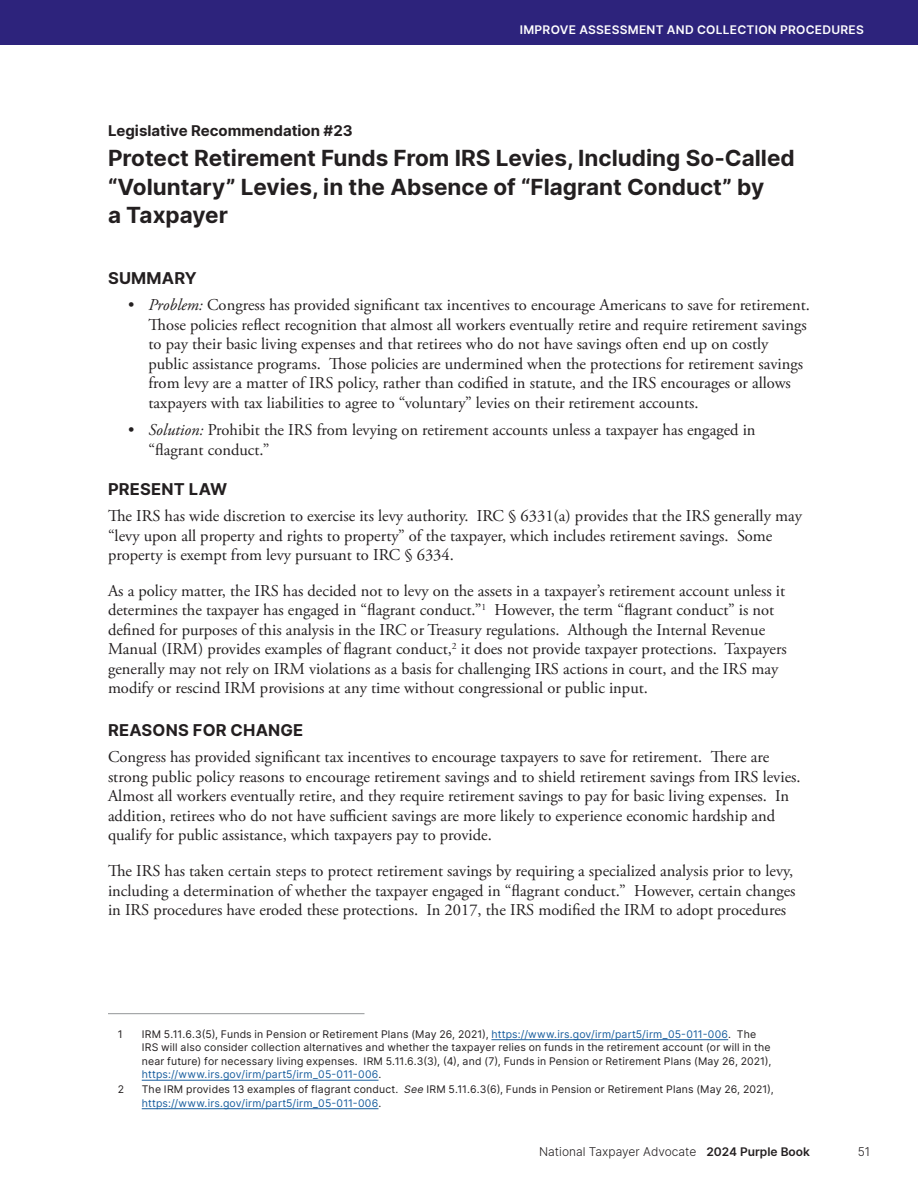
<style>
.page{position:relative;width:918px;height:1188px;background:#fff}
.page>*{position:absolute;margin:0;border:0;box-sizing:border-box;transform-origin:0 0}
.t1{font:700 22.5px/28.5px "Inter";color:#231f20}
.Paragraph{font:16.5px/19.5px "Adobe Garamond Pro";color:#231f20}
.t2{font:700 16.5px "Inter";letter-spacing:.01em;color:#231f20}
.H1_-_LR{font:700 15px "Inter";color:#231f20}
.t3{font:300 12px "Inter";color:#231f20}
.t4{font:600 12px "Inter";letter-spacing:.02em;color:#fff}
.Footnotes{font:10.5px/13.5px "Inter";letter-spacing:.02em;color:#231f20}
.s1{font-style:italic}
.s2{color:#175d9e}
.s3{font-weight:600}
</style>
<div class="page">
<div style="left:0;top:0;width:918px;height:45px;background:#2d237c"></div>
<hr style="left:108px;top:1013px;width:256px;height:1px;background:#939598">
<hr style="left:491px;top:1039px;width:237px;height:1px;background:#175d9e">
<hr style="left:142px;top:1080px;width:237px;height:1px;background:#175d9e">
<hr style="left:142px;top:1108px;width:237px;height:1px;background:#175d9e">
<p class="t4" style="left:520px;top:21px;width:345px">IMPROVE ASSESSMENT AND COLLECTION PROCEDURES</p>
<h1 class="H1_-_LR" style="left:108px;top:120px;width:246px">Legislative Recommendation #23</h1>
<h1 class="t1" style="left:108px;top:143px;width:688px">Protect Retirement Funds From IRS Levies, Including So-Called “Voluntary” Levies, in the Absence of “Flagrant Conduct” by<br>a Taxpayer</h1>
<h2 class="t2" style="left:108px;top:266px;width:90px">SUMMARY</h2>
<p class="Paragraph" style="left:148px;top:296px;width:663px;text-indent:-20px">• <span class="s1">Problem:</span> Congress has provided significant tax incentives to encourage Americans to save for retirement.<br>Those policies reflect recognition that almost all workers eventually retire and require retirement savings to pay their basic living expenses and that retirees who do not have savings often end up on costly public assistance programs. Those policies are undermined when the protections for retirement savings from levy are a matter of IRS policy, rather than codified in statute, and the IRS encourages or allows taxpayers with tax liabilities to agree to “voluntary” levies on their retirement accounts.</p>
<p class="Paragraph" style="left:148px;top:421px;width:609px;text-indent:-20px">• <span class="s1">Solution:</span> Prohibit the IRS from levying on retirement accounts unless a taxpayer has engaged in “flagrant conduct.”</p>
<h2 class="t2" style="left:108px;top:477px;width:121px">PRESENT LAW</h2>
<p class="Paragraph" style="left:108px;top:507px;width:695px">The IRS has wide discretion to exercise its levy authority. IRC § 6331(a) provides that the IRS generally may “levy upon all property and rights to property” of the taxpayer, which includes retirement savings. Some property is exempt from levy pursuant to IRC § 6334.</p>
<p class="Paragraph" style="left:108px;top:582px;width:680px">As a policy matter, the IRS has decided not to levy on the assets in a taxpayer’s retirement account unless it determines the taxpayer has engaged in “flagrant conduct.”<sup>1</sup> However, the term “flagrant conduct” is not defined for purposes of this analysis in the IRC or Treasury regulations. Although the Internal Revenue Manual (IRM) provides examples of flagrant conduct,<sup>2</sup> it does not provide taxpayer protections. Taxpayers generally may not rely on IRM violations as a basis for challenging IRS actions in court, and the IRS may modify or rescind IRM provisions at any time without congressional or public input.</p>
<h2 class="t2" style="left:108px;top:718px;width:197px">REASONS FOR CHANGE</h2>
<p class="Paragraph" style="left:108px;top:748px;width:694px">Congress has provided significant tax incentives to encourage taxpayers to save for retirement. There are strong public policy reasons to encourage retirement savings and to shield retirement savings from IRS levies.<br>Almost all workers eventually retire, and they require retirement savings to pay for basic living expenses. In addition, retirees who do not have sufficient savings are more likely to experience economic hardship and qualify for public assistance, which taxpayers pay to provide.</p>
<p class="Paragraph" style="left:108px;top:862px;width:689px">The IRS has taken certain steps to protect retirement savings by requiring a specialized analysis prior to levy, including a determination of whether the taxpayer engaged in “flagrant conduct.” However, certain changes in IRS procedures have eroded these protections. In 2017, the IRS modified the IRM to adopt procedures</p>
<p class="Footnotes" style="left:118px;top:1027px;width:6px">1</p>
<p class="Footnotes" style="left:142px;top:1027px;width:631px">IRM 5.11.6.3(5), Funds in Pension or Retirement Plans (May 26, 2021), <span class="s2">https://www.irs.gov/irm/part5/irm_05-011-006</span>. The IRS will also consider collection alternatives and whether the taxpayer relies on funds in the retirement account (or will in the near future) for necessary living expenses. IRM 5.11.6.3(3), (4), and (7), Funds in Pension or Retirement Plans (May 26, 2021), <span class="s2">https://www.irs.gov/irm/part5/irm_05-011-006</span>.</p>
<p class="Footnotes" style="left:118px;top:1083px;width:8px">2</p>
<p class="Footnotes" style="left:142px;top:1083px;width:633px">The IRM provides 13 examples of flagrant conduct. <span class="s1">See</span> IRM 5.11.6.3(6), Funds in Pension or Retirement Plans (May 26, 2021), <span class="s2">https://www.irs.gov/irm/part5/irm_05-011-006</span>.</p>
<p class="t3" style="left:539px;top:1144px;width:272px">National Taxpayer Advocate <span class="s3">2024 PURPLE BOOK</span></p>
<p class="t3" style="left:858px;top:1144px;width:14px">51</p>
</div>
